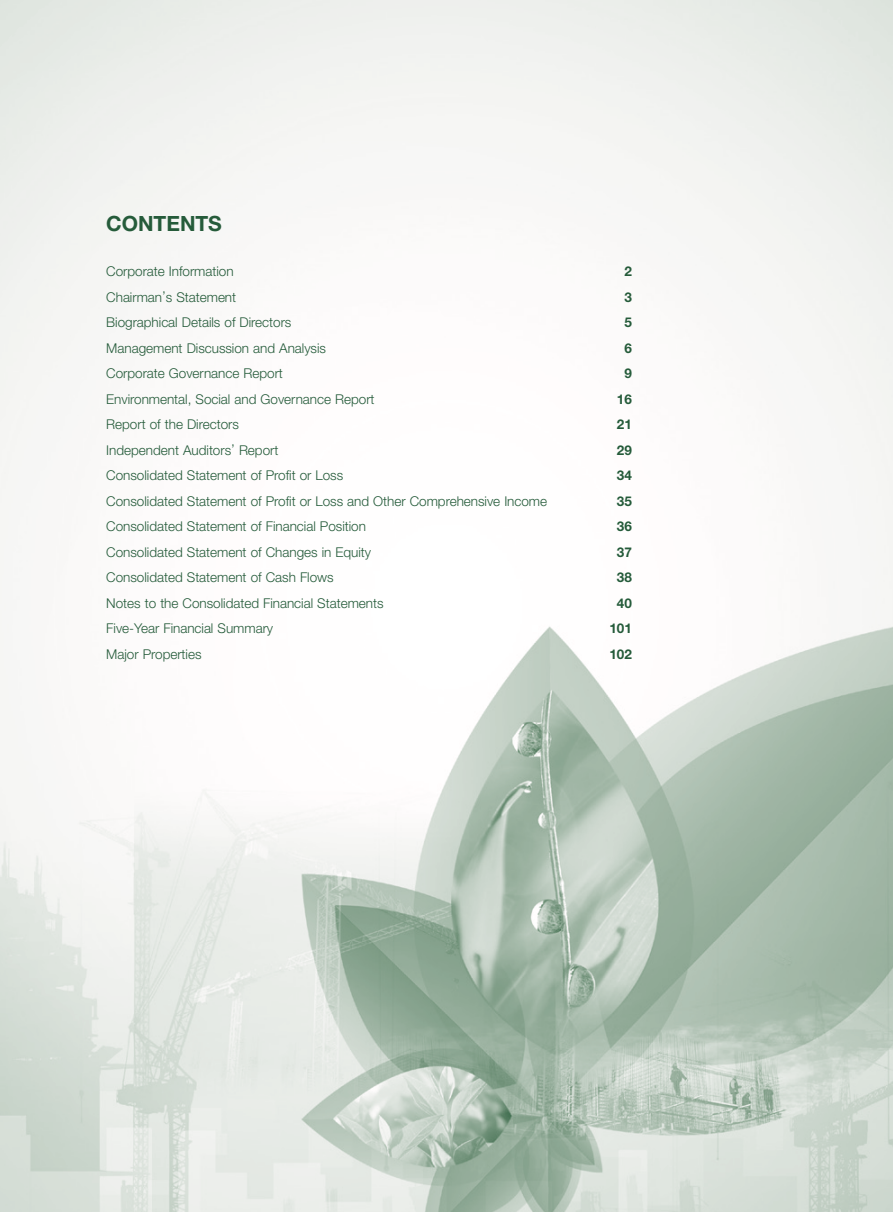
<style>
.page{position:relative;width:893px;height:1212px;background:#fff}
.page>*{position:absolute;margin:0;border:0;box-sizing:border-box;transform-origin:0 0}
.Heading_1{font:700 21px "Helvetica Neue LT Std";color:#255b3a}
.Body_Text{font:300 13.5px "Helvetica Neue LT Std";color:#255b3a}
.Body_Text-2{font:700 13.5px "Helvetica Neue LT Std";color:#255b3a}
</style>
<div class="page">
<img style="left:0;top:0;width:893px;height:1212px">
<p class="Heading_1" style="left:106px;top:211px;width:117px">CONTENTS</p>
<p class="Body_Text" style="left:106px;top:263px;width:129px">Corporate Information</p>
<p class="Body_Text-2" style="left:624px;top:263px;width:9px">2</p>
<p class="Body_Text" style="left:106px;top:289px;width:131px">Chairman’s Statement</p>
<p class="Body_Text-2" style="left:624px;top:289px;width:9px">3</p>
<p class="Body_Text" style="left:106px;top:314px;width:187px">Biographical Details of Directors</p>
<p class="Body_Text-2" style="left:624px;top:314px;width:9px">5</p>
<p class="Body_Text" style="left:106px;top:340px;width:221px">Management Discussion and Analysis</p>
<p class="Body_Text-2" style="left:624px;top:340px;width:9px">6</p>
<p class="Body_Text" style="left:106px;top:365px;width:178px">Corporate Governance Report</p>
<p class="Body_Text-2" style="left:624px;top:365px;width:9px">9</p>
<p class="Body_Text" style="left:106px;top:391px;width:270px">Environmental, Social and Governance Report</p>
<p class="Body_Text-2" style="left:617px;top:391px;width:16px">16</p>
<p class="Body_Text" style="left:106px;top:416px;width:134px">Report of the Directors</p>
<p class="Body_Text-2" style="left:617px;top:416px;width:16px">21</p>
<p class="Body_Text" style="left:106px;top:442px;width:174px">Independent Auditors’ Report</p>
<p class="Body_Text-2" style="left:617px;top:442px;width:16px">29</p>
<p class="Body_Text" style="left:106px;top:467px;width:238px">Consolidated Statement of Profit or Loss</p>
<p class="Body_Text-2" style="left:617px;top:467px;width:16px">34</p>
<p class="Body_Text" style="left:106px;top:493px;width:442px">Consolidated Statement of Profit or Loss and Other Comprehensive Income</p>
<p class="Body_Text-2" style="left:617px;top:493px;width:16px">35</p>
<p class="Body_Text" style="left:106px;top:518px;width:261px">Consolidated Statement of Financial Position</p>
<p class="Body_Text-2" style="left:617px;top:518px;width:16px">36</p>
<p class="Body_Text" style="left:106px;top:544px;width:266px">Consolidated Statement of Changes in Equity</p>
<p class="Body_Text-2" style="left:617px;top:544px;width:16px">37</p>
<p class="Body_Text" style="left:106px;top:569px;width:229px">Consolidated Statement of Cash Flows</p>
<p class="Body_Text-2" style="left:617px;top:569px;width:16px">38</p>
<p class="Body_Text" style="left:106px;top:595px;width:279px">Notes to the Consolidated Financial Statements</p>
<p class="Body_Text-2" style="left:617px;top:595px;width:16px">40</p>
<p class="Body_Text" style="left:106px;top:620px;width:168px">Five-Year Financial Summary</p>
<p class="Body_Text-2" style="left:609px;top:620px;width:24px">101</p>
<p class="Body_Text" style="left:106px;top:646px;width:97px">Major Properties</p>
<p class="Body_Text-2" style="left:609px;top:646px;width:24px">102</p>
</div>
